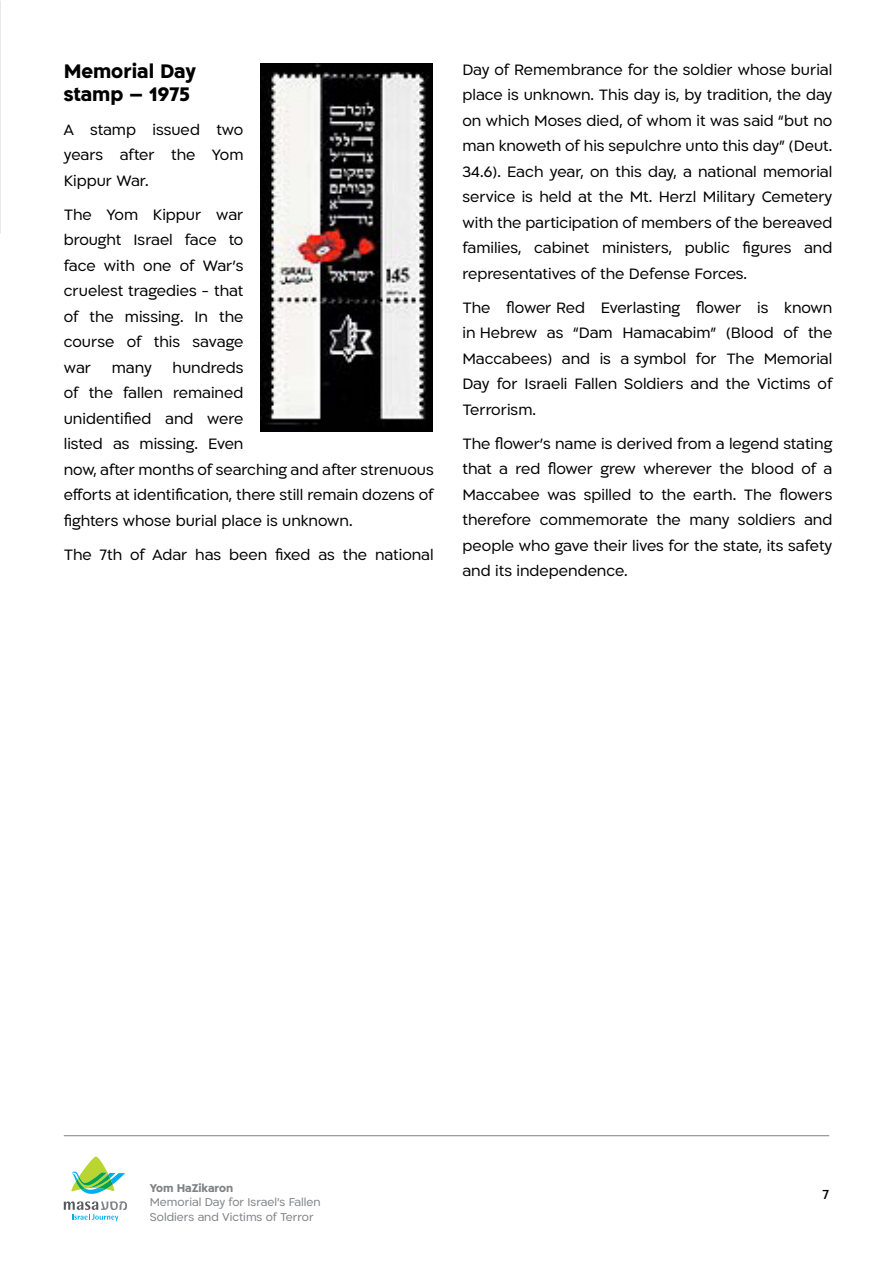
<style>
.page{position:relative;width:893px;height:1263px;background:#fff}
.page>*{position:absolute;margin:0;border:0;box-sizing:border-box;transform-origin:0 0}
.t1{font:700 22.5px/22.5px "Ploni DL1.1 AAA";color:#000}
.t2{font:17.25px/25.5px "Ploni DL1.1 AAA";color:#000;text-align:justify}
.t3{font:500 15px "Ploni BETAAAA";color:#000}
.t4{font:12.9px/14.2px "Ploni DL1.1 AAA";color:#808285}
.t5{font:700 12.9px "Ploni DL1.1 AAA";letter-spacing:-.01em;color:#808285}
</style>
<div class="page">
<hr style="left:64px;top:1135px;width:765px;height:1px;background:#808285">
<svg style="left:64px;top:1156px;width:63px;height:65px"></svg>
<img style="left:260px;top:64px;width:173px;height:368px">
<h1 class="t1" style="left:64px;top:60px;width:134px">Memorial Day stamp – 1975</h1>
<p class="t2" style="left:64px;top:117px;width:181px">A stamp issued two years after the Yom Kippur War.</p>
<p class="t2" style="left:64px;top:202px;width:371px;text-align:left">The Yom Kippur war<br>brought Israel face to<br>face with one of War’s<br>cruelest tragedies - that<br>of the missing. In the<br>course of this savage<br>war many hundreds<br>of the fallen remained<br>unidentified and were<br>listed as missing. Even<br>now, after months of searching and after strenuous efforts at identification, there still remain dozens of fighters whose burial place is unknown.</p>
<p class="t2" style="left:64px;top:542px;width:371px">The 7th of Adar has been fixed as the national</p>
<p class="t2" style="left:462px;top:57px;width:371px">Day of Remembrance for the soldier whose burial place is unknown. This day is, by tradition, the day on which Moses died, of whom it was said “but no man knoweth of his sepulchre unto this day” (Deut.<br>34.6). Each year, on this day, a national memorial service is held at the Mt. Herzl Military Cemetery with the participation of members of the bereaved families, cabinet ministers, public figures and representatives of the Defense Forces.</p>
<p class="t2" style="left:462px;top:295px;width:371px">The flower Red Everlasting flower is known in Hebrew as “Dam Hamacabim” (Blood of the Maccabees) and is a symbol for The Memorial Day for Israeli Fallen Soldiers and the Victims of Terrorism.</p>
<p class="t2" style="left:462px;top:431px;width:371px">The flower’s name is derived from a legend stating that a red flower grew wherever the blood of a Maccabee was spilled to the earth. The flowers therefore commemorate the many soldiers and people who gave their lives for the state, its safety and its independence.</p>
<p class="t5" style="left:150px;top:1180px;width:85px">Yom HaZikaron</p>
<p class="t4" style="left:150px;top:1195px;width:172px">Memorial Day for Israel’s Fallen<br>Soldiers and Victims of Terror</p>
<p class="t3" style="left:822px;top:1185px;width:8px">7</p>
</div>
